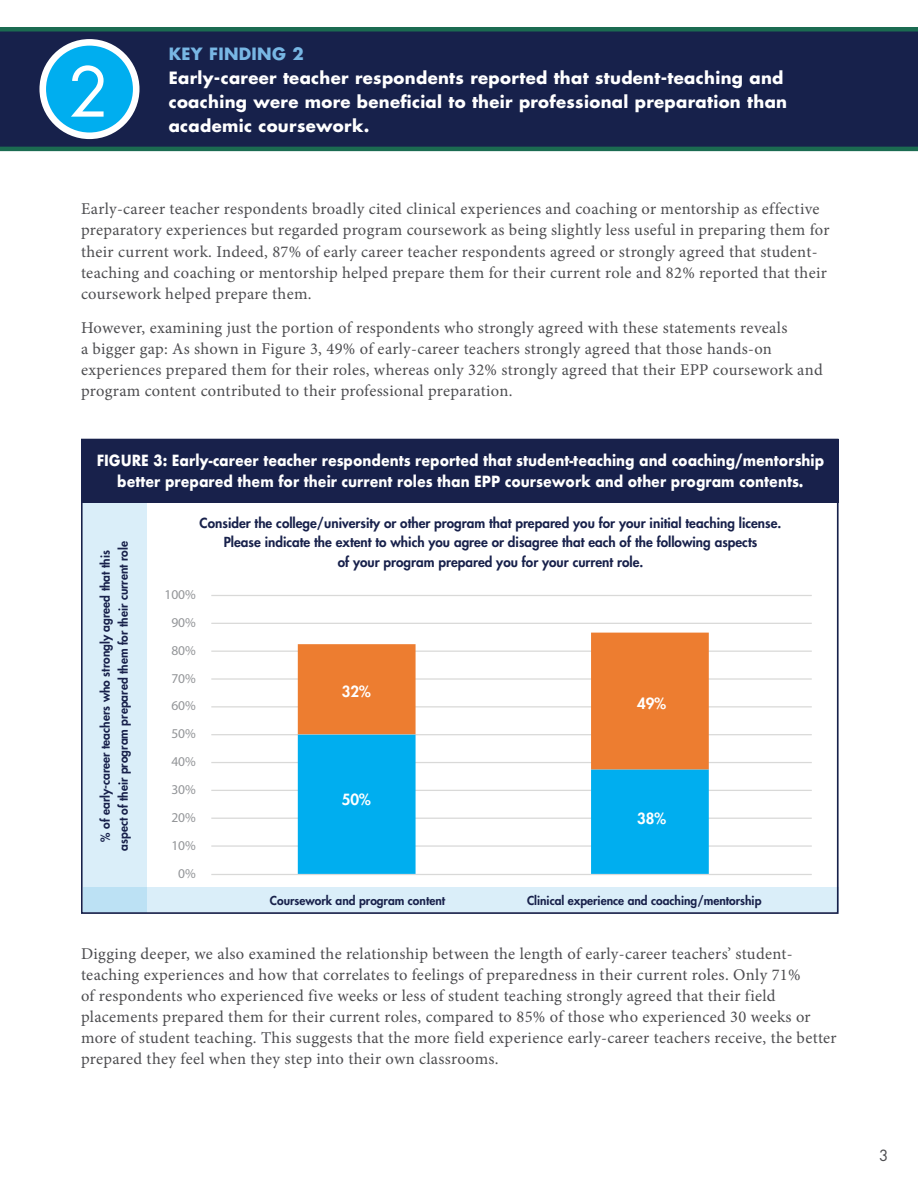
<style>
.page{position:relative;width:918px;height:1188px;background:#fff}
.page>*{position:absolute;margin:0;border:0;box-sizing:border-box;transform-origin:0 0}
.t1{font:66.9px "Futura Std";color:#fff}
.t2{font:16.5px/21px "Minion Pro";letter-spacing:.02em;color:#4d4d50}
.t3{font:700 16.5px/24px "Futura Std";letter-spacing:.02em;color:#fff}
.t4{font:700 16.5px "Futura Std";letter-spacing:.02em;color:#78b7e4}
.t5{font:700 15px/21px "Futura";color:#fff;text-align:center;scale:.9 1}
.t6{font:800 15px "Futura";color:#fff}
.t7{font:15px "Futura Std";color:#4d4d50}
.t8{font:800 13.5px/19.2px "Futura Std";color:#18214b;text-align:center}
.t9{font:13.5px "Myriad Pro";color:#939598}
.t10{font:800 12px/18px "Futura";color:#18214b;text-align:center}
</style>
<div class="page">
<svg style="left:0;top:27px;width:918px;height:125px;background:#19284c"></svg>
<div style="left:39px;top:39px;width:101px;height:100px;background:#fff;border-radius:50%"></div>
<div style="left:46px;top:46px;width:87px;height:87px;background:#00aeef;border-radius:50%"></div>
<hr style="left:211px;top:595px;width:601px;height:1px;background:#d9d9d8">
<hr style="left:211px;top:874px;width:601px;height:1px;background:#d9d9d8">
<hr style="left:211px;top:623px;width:601px;height:1px;background:#d9d9d8">
<hr style="left:211px;top:651px;width:601px;height:1px;background:#d9d9d8">
<hr style="left:211px;top:678px;width:601px;height:2px;background:#d9d9d8">
<hr style="left:211px;top:706px;width:601px;height:1px;background:#d9d9d8">
<hr style="left:211px;top:734px;width:601px;height:1px;background:#d9d9d8">
<hr style="left:211px;top:762px;width:601px;height:1px;background:#d9d9d8">
<hr style="left:211px;top:818px;width:601px;height:1px;background:#d9d9d8">
<hr style="left:211px;top:790px;width:601px;height:1px;background:#d9d9d8">
<hr style="left:211px;top:845px;width:601px;height:2px;background:#d9d9d8">
<div style="left:81px;top:499px;width:66px;height:414px;background:#daeef9"></div>
<svg style="left:84px;top:887px;width:751px;height:24px;background:#d7ecf8"></svg>
<svg style="left:298px;top:769px;width:411px;height:105px;fill:#00aeef"></svg>
<svg style="left:298px;top:633px;width:411px;height:136px"></svg>
<div style="left:82px;top:439px;width:757px;height:64px;background:#18214b"></div>
<h1 class="t1" style="left:68px;top:49px;width:43px">2</h1>
<p class="t4" style="left:169px;top:43px;width:136px">KEY FINDING 2</p>
<p class="t3" style="left:169px;top:65px;width:620px">Early-career teacher respondents reported that student-teaching and coaching were more beneficial to their professional preparation than</p>
<p class="t3" style="left:169px;top:113px;width:202px">academic coursework.</p>
<p class="t2" style="left:81px;top:199px;width:750px">Early-career teacher respondents broadly cited clinical experiences and coaching or mentorship as effective preparatory experiences but regarded program coursework as being slightly less useful in preparing them for their current work. Indeed, 87% of early career teacher respondents agreed or strongly agreed that student&shy;teaching and coaching or mentorship helped prepare them for their current role and 82% reported that their coursework helped prepare them.</p>
<p class="t2" style="left:81px;top:317px;width:743px">However, examining just the portion of respondents who strongly agreed with these statements reveals<br>a bigger gap: As shown in Figure 3, 49% of early-career teachers strongly agreed that those hands-on experiences prepared them for their roles, whereas only 32% strongly agreed that their EPP coursework and program content contributed to their professional preparation.</p>
<p class="t5" style="left:97px;top:449px;width:810px">FIGURE 3: Early-career teacher respondents reported that student-teaching and coaching/mentorship better prepared them for their current roles than EPP coursework and other program contents.</p>
<p class="t10" style="left:96px;top:851px;width:311px;rotate:-90deg">% of early-career teachers who strongly agreed that this aspect of their program prepared them for their current role</p>
<p class="t8" style="left:200px;top:514px;width:583px">Consider the college/university or other program that prepared you for your initial teaching license.<br>Please indicate the extent to which you agree or disagree that each of the following aspects<br>of your program prepared you for your current role.</p>
<p class="t9" style="left:164px;top:587px;width:33px">100%</p>
<p class="t9" style="left:171px;top:615px;width:26px">90%</p>
<p class="t9" style="left:171px;top:643px;width:26px">80%</p>
<p class="t9" style="left:171px;top:671px;width:26px">70%</p>
<p class="t9" style="left:171px;top:698px;width:26px">60%</p>
<p class="t9" style="left:171px;top:726px;width:26px">50%</p>
<p class="t9" style="left:171px;top:754px;width:26px">40%</p>
<p class="t9" style="left:171px;top:782px;width:26px">30%</p>
<p class="t9" style="left:171px;top:810px;width:26px">20%</p>
<p class="t9" style="left:171px;top:838px;width:26px">10%</p>
<p class="t9" style="left:178px;top:866px;width:19px">0%</p>
<p class="t6" style="left:342px;top:681px;width:30px">32%</p>
<p class="t6" style="left:342px;top:789px;width:30px">50%</p>
<p class="t6" style="left:637px;top:693px;width:30px">49%</p>
<p class="t6" style="left:637px;top:808px;width:30px">38%</p>
<p class="t10" style="left:270px;top:891px;width:177px">Coursework and program content</p>
<p class="t10" style="left:527px;top:891px;width:236px">Clinical experience and coaching/mentorship</p>
<p class="t2" style="left:81px;top:944px;width:757px">Digging deeper, we also examined the relationship between the length of early-career teachers’ student&shy;teaching experiences and how that correlates to feelings of preparedness in their current roles. Only 71%<br>of respondents who experienced five weeks or less of student teaching strongly agreed that their field placements prepared them for their current roles, compared to 85% of those who experienced 30 weeks or more of student teaching. This suggests that the more field experience early-career teachers receive, the better prepared they feel when they step into their own classrooms.</p>
<p class="t7" style="left:879px;top:1146px;width:11px">3</p>
</div>
